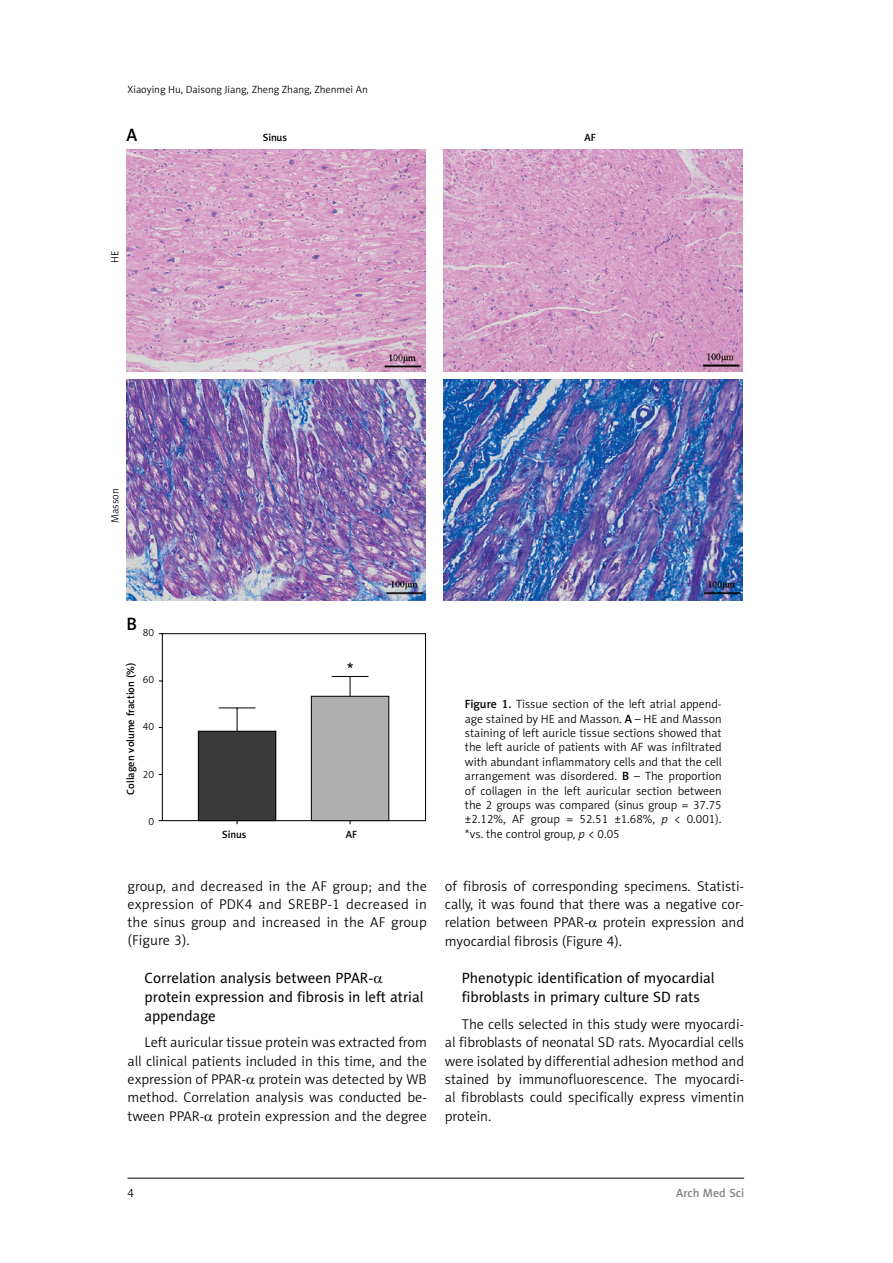
<style>
.page{position:relative;width:893px;height:1263px;background:#fff}
.page>*{position:absolute;margin:0;border:0;box-sizing:border-box;transform-origin:0 0}
.t1{font:18px "Naomi Sans EFN Medium";color:#000}
.t2{font:15px/19px "Naomi Sans EFN";color:#000}
.t3{font:14.25px/18.3px "Naomi Sans EFN Light";color:#000;text-align:justify}
.t4{font:12px/14.4px "Naomi Sans EFN Light";color:#000;text-align:justify}
.t5{font:12px "Naomi Sans EFN Medium";color:#808285}
.t6{font:10.5px "Naomi Sans EFN Light";color:#000}
.t7{font:10.5px "Naomi Sans EFN Medium";color:#000}
.s1{font-family:"Naomi Sans EFN Medium"}
.s2{font-style:italic}
</style>
<div class="page">
<hr style="left:128px;top:1178px;width:616px;height:1px;background:#000">
<img style="left:126px;top:150px;width:300px;height:221px">
<img style="left:126px;top:379px;width:300px;height:221px">
<img style="left:444px;top:150px;width:299px;height:221px">
<img style="left:444px;top:379px;width:299px;height:221px">
<svg style="left:158px;top:633px;width:268px;height:192px"></svg>
<svg style="left:347px;top:663px;width:6px;height:5px"></svg>
<div style="left:198px;top:731px;width:78px;height:90px;background:#3a3a3a"></div>
<div style="left:198px;top:731px;width:78px;height:90px;border:1px solid #000"></div>
<div style="left:311px;top:696px;width:78px;height:125px;background:#afafaf"></div>
<div style="left:311px;top:696px;width:78px;height:125px;border:1px solid #000"></div>
<p class="t6" style="left:128px;top:83px;width:242px">Xiaoying Hu, Daisong Jiang, Zheng Zhang, Zhenmei An</p>
<p class="t1" style="left:126px;top:124px;width:12px">A</p>
<p class="t7" style="left:263px;top:131px;width:26px">Sinus</p>
<p class="t7" style="left:584px;top:131px;width:13px">AF</p>
<p class="t6" style="left:109px;top:263px;width:14px;rotate:-90deg">HE</p>
<p class="t6" style="left:109px;top:523px;width:36px;rotate:-90deg">Masson</p>
<p class="t1" style="left:126px;top:613px;width:12px">B</p>
<p class="t6" style="left:143px;top:626px;width:13px">80</p>
<p class="t7" style="left:124px;top:794px;width:133px;rotate:-90deg">Collagen volume fraction (%)</p>
<p class="t6" style="left:143px;top:673px;width:13px">60</p>
<p class="t6" style="left:143px;top:721px;width:13px">40</p>
<p class="t6" style="left:143px;top:768px;width:13px">20</p>
<p class="t6" style="left:149px;top:815px;width:7px">0</p>
<p class="t7" style="left:222px;top:828px;width:26px">Sinus</p>
<p class="t7" style="left:346px;top:828px;width:13px">AF</p>
<p class="t3" style="left:128px;top:877px;width:301px">group, and decreased in the AF group; and the expression of PDK4 and SREBP-1 decreased in the sinus group and increased in the AF group (Figure 3).</p>
<p class="t2" style="left:145px;top:968px;width:280px">Correlation analysis between PPAR&shy;protein expression and fibrosis in left atrial appendage</p>
<p class="t3" style="left:128px;top:1033px;width:301px;text-indent:17px">Left auricular tissue protein was extracted from all clinical patients included in this time, and the expression of PPAR- protein was detected by WB method. Correlation analysis was conducted be&shy;tween PPAR- protein expression and the degree</p>
<p class="t4" style="left:465px;top:697px;width:258px"><span class="s1">Figure 1.</span> Tissue section of the left atrial append&shy;age stained by HE and Masson. <span class="s1">A</span> – HE and Masson staining of left auricle tissue sections showed that the left auricle of patients with AF was infiltrated with abundant inflammatory cells and that the cell arrangement was disordered. <span class="s1">B</span> – The proportion of collagen in the left auricular section between the 2 groups was compared (sinus group = 37.75 ±2.12%, AF group = 52.51 ±1.68%, <span class="s2">p</span> &lt; 0.001). *vs. the control group, <span class="s2">p</span> &lt; 0.05</p>
<p class="t3" style="left:445px;top:877px;width:301px">of fibrosis of corresponding specimens. Statisti&shy;cally, it was found that there was a negative cor&shy;relation between PPAR- protein expression and myocardial fibrosis (Figure 4).</p>
<p class="t2" style="left:462px;top:968px;width:254px">Phenotypic identification of myocardial fibroblasts in primary culture SD rats</p>
<p class="t3" style="left:445px;top:1015px;width:301px;text-indent:17px">The cells selected in this study were myocardi&shy;al fibroblasts of neonatal SD rats. Myocardial cells were isolated by differential adhesion method and stained by immunofluorescence. The myocardi&shy;al fibroblasts could specifically express vimentin protein.</p>
<p class="t4" style="left:128px;top:1186px;width:8px">4</p>
<p class="t5" style="left:676px;top:1186px;width:69px">Arch Med Sci</p>
</div>
